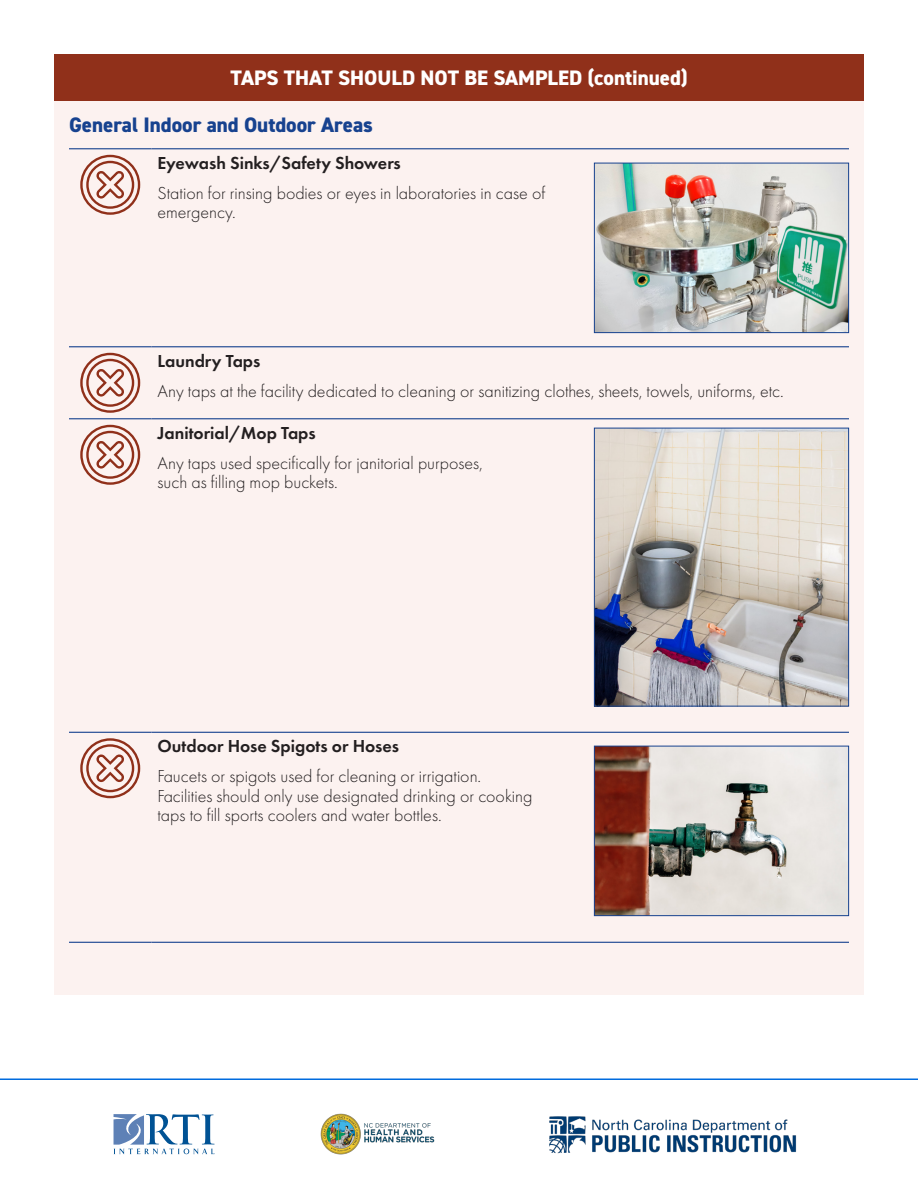
<style>
.page{position:relative;width:918px;height:1188px;background:#fff}
.page>*{position:absolute;margin:0;border:0;box-sizing:border-box;transform-origin:0 0}
.Labels{font:800 21px "DIN2014";color:#fff}
.t1{font:800 21px "DIN2014";color:#17428f}
.Body{font:300 18px/19.5px "Futura PT";color:#231f20}
.Body-2{font:600 18px "Futura PT";color:#231f20}
</style>
<div class="page">
<div style="left:54px;top:100px;width:810px;height:894px;background:#fcf2f0"></div>
<hr style="left:69px;top:148px;width:83px;height:1px;background:#17428f">
<hr style="left:152px;top:148px;width:697px;height:1px;background:#17428f">
<hr style="left:69px;top:346px;width:83px;height:1px;background:#17428f">
<hr style="left:152px;top:346px;width:697px;height:1px;background:#17428f">
<hr style="left:69px;top:418px;width:83px;height:1px;background:#17428f">
<hr style="left:152px;top:418px;width:697px;height:1px;background:#17428f">
<hr style="left:69px;top:732px;width:83px;height:1px;background:#17428f">
<hr style="left:152px;top:732px;width:697px;height:1px;background:#17428f">
<hr style="left:69px;top:942px;width:83px;height:1px;background:#17428f">
<hr style="left:152px;top:942px;width:697px;height:1px;background:#17428f">
<svg style="left:80px;top:155px;width:60px;height:60px"></svg>
<svg style="left:80px;top:353px;width:60px;height:60px"></svg>
<svg style="left:80px;top:425px;width:60px;height:60px"></svg>
<svg style="left:80px;top:738px;width:60px;height:60px"></svg>
<div style="left:54px;top:54px;width:810px;height:46px;background:#90301a"></div>
<img style="left:596px;top:165px;width:251px;height:166px">
<div style="left:594px;top:163px;width:255px;height:170px;border:1px solid #17428f"></div>
<img style="left:596px;top:748px;width:251px;height:166px">
<div style="left:594px;top:746px;width:255px;height:170px;border:1px solid #17428f"></div>
<img style="left:596px;top:430px;width:251px;height:274px">
<div style="left:594px;top:428px;width:255px;height:278px;border:1px solid #17428f"></div>
<hr style="left:0;top:1078px;width:918px;height:2px;background:#006bde">
<svg style="left:114px;top:1114px;width:101px;height:40px"></svg>
<img style="left:549px;top:1116px;width:248px;height:38px">
<img style="left:320px;top:1113px;width:115px;height:42px">
<p class="Labels" style="left:230px;top:64px;width:459px">TAPS THAT SHOULD NOT BE SAMPLED (continued)</p>
<p class="t1" style="left:69px;top:111px;width:305px">General Indoor and Outdoor Areas</p>
<p class="Body-2" style="left:158px;top:151px;width:245px">Eyewash Sinks/Safety Showers</p>
<p class="Body" style="left:158px;top:183px;width:389px">Station for rinsing bodies or eyes in laboratories in case of emergency.</p>
<p class="Body-2" style="left:158px;top:349px;width:104px">Laundry Taps</p>
<p class="Body" style="left:158px;top:381px;width:628px">Any taps at the facility dedicated to cleaning or sanitizing clothes, sheets, towels, uniforms, etc.</p>
<p class="Body-2" style="left:158px;top:421px;width:160px">Janitorial/Mop Taps</p>
<p class="Body" style="left:158px;top:453px;width:327px">Any taps used specifically for janitorial purposes, such as filling mop buckets.</p>
<p class="Body-2" style="left:158px;top:735px;width:243px">Outdoor Hose Spigots or Hoses</p>
<p class="Body" style="left:158px;top:766px;width:377px">Faucets or spigots used for cleaning or irrigation.<br>Facilities should only use designated drinking or cooking taps to fill sports coolers and water bottles.</p>
</div>
